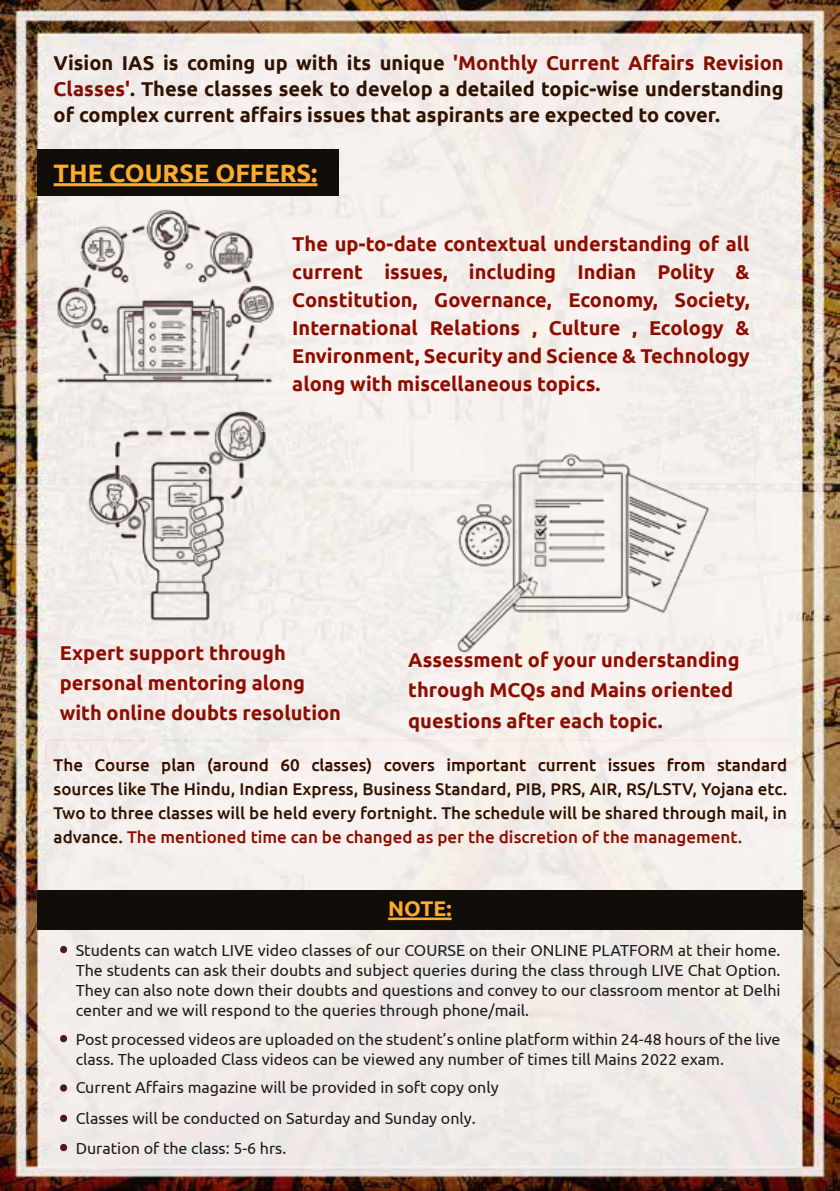
<style>
.page{position:relative;width:840px;height:1191px;background:#fff}
.page>*{position:absolute;margin:0;border:0;box-sizing:border-box;transform-origin:0 0}
.t1{font:700 25.2px "Ubuntu";color:#ffab2c}
.t2{font:700 21.2px "Ubuntu";color:#ffab2c}
.t3{font:700 20px/28px "Ubuntu";color:#8e0d00}
.t4{font:700 20px/26px "Ubuntu";color:#311200;text-align:justify}
.t5{font:500 17px/24px "Ubuntu";color:#311200;text-align:justify}
.t6{font:16px/20px "Ubuntu";color:#1d1d1b}
.s1{color:#840e00}
.s2{color:#8e0d00}
</style>
<div class="page">
<img style="left:0;top:0;width:839px;height:1190px">
<div style="left:37px;top:149px;width:301px;height:47px;background:#110d09"></div>
<hr style="left:54px;top:183px;width:263px;height:3px;background:#ffab2c">
<img style="left:23px;top:181px;width:293px;height:188px">
<img style="left:17px;top:369px;width:343px;height:292px">
<img style="left:403px;top:399px;width:346px;height:295px">
<svg style="left:59px;top:945px;width:9px;height:8px"></svg>
<svg style="left:59px;top:1034px;width:9px;height:8px"></svg>
<svg style="left:59px;top:1084px;width:9px;height:7px"></svg>
<svg style="left:59px;top:1114px;width:9px;height:7px"></svg>
<svg style="left:59px;top:1143px;width:9px;height:8px"></svg>
<div style="left:37px;top:889px;width:765px;height:40px;background:#110d09"></div>
<hr style="left:388px;top:917px;width:63px;height:3px;background:#ffab2c">
<p class="t4" style="left:54px;top:49px;width:731px">Vision IAS is coming up with its unique <span class="s1">'Monthly Current Affairs Revision Classes'</span>. These classes seek to develop a detailed topic-wise understanding of complex current affairs issues that aspirants are expected to cover.</p>
<h1 class="t1" style="left:54px;top:157px;width:265px">THE COURSE OFFERS:</h1>
<p class="t3" style="left:292px;top:229px;width:458px;text-align:justify">The up-to-date contextual understanding of all current issues, including Indian Polity &amp; Constitution, Governance, Economy, Society, International Relations , Culture , Ecology &amp; Environment, Security and Science &amp; Technology along with miscellaneous topics.</p>
<p class="t3" style="left:60px;top:637px;width:283px;line-height:30px">Expert support through personal mentoring along with online doubts resolution</p>
<p class="t3" style="left:408px;top:645px;width:332px;line-height:30px">Assessment of your understanding through MCQs and Mains oriented questions after each topic.</p>
<p class="t5" style="left:54px;top:752px;width:734px">The Course plan (around 60 classes) covers important current issues from standard sources like The Hindu, Indian Express, Business Standard, PIB, PRS, AIR, RS/LSTV, Yojana etc.<br>Two to three classes will be held every fortnight. The schedule will be shared through mail, in advance. <span class="s2">The mentioned time can be changed as per the discretion of the management.</span></p>
<h2 class="t2" style="left:388px;top:895px;width:65px">NOTE:</h2>
<p class="t6" style="left:76px;top:940px;width:706px;text-align:justify">Students can watch LIVE video classes of our COURSE on their ONLINE PLATFORM at their home.<br>The students can ask their doubts and subject queries during the class through LIVE Chat Option.<br>They can also note down their doubts and questions and convey to our classroom mentor at Delhi center and we will respond to the queries through phone/mail.</p>
<p class="t6" style="left:76px;top:1029px;width:706px">Post processed videos are uploaded on the student’s online platform within 24-48 hours of the live class. The uploaded Class videos can be viewed any number of times till Mains 2022 exam.</p>
<p class="t6" style="left:76px;top:1072px;width:424px;line-height:30px">Current Affairs magazine will be provided in soft copy only<br>Classes will be conducted on Saturday and Sunday only.<br>Duration of the class: 5-6 hrs.</p>
</div>
